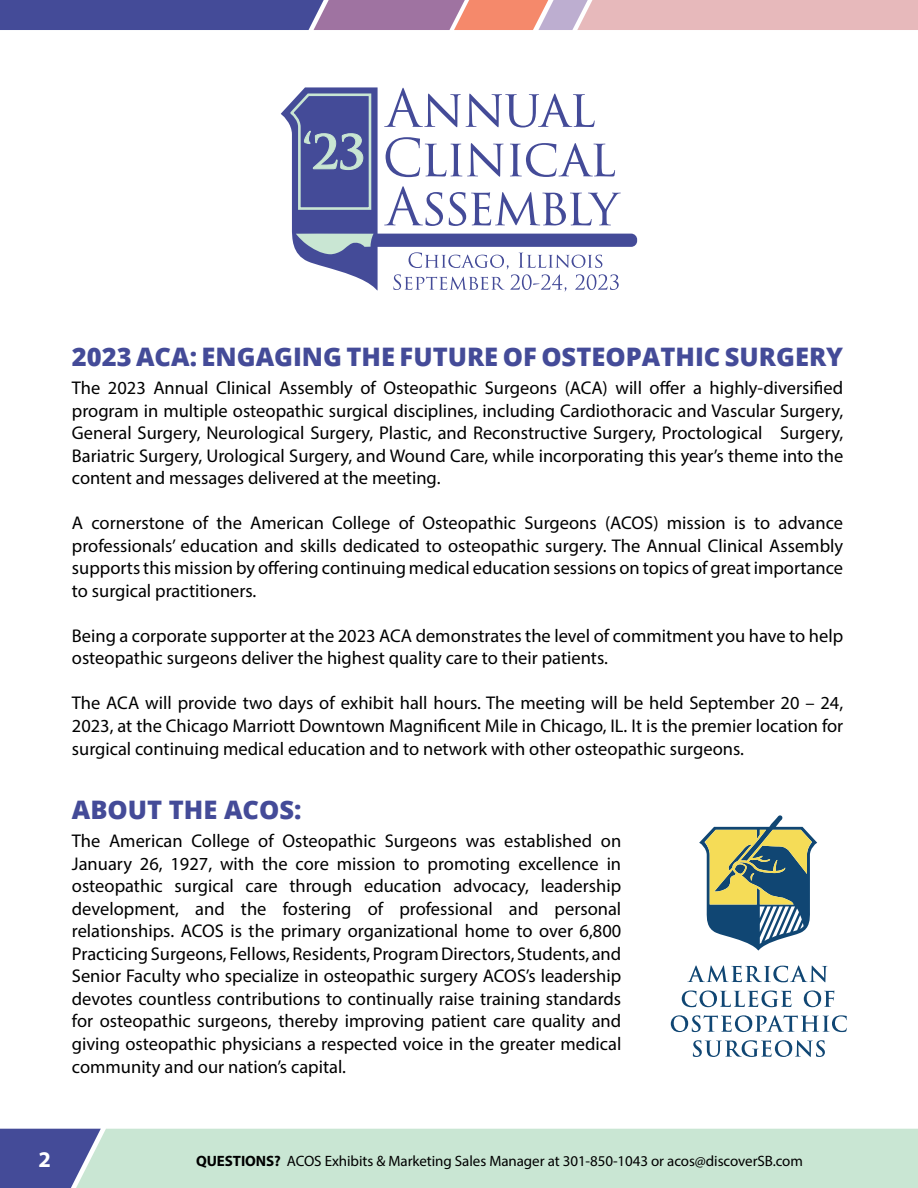
<style>
.page{position:relative;width:918px;height:1188px;background:#fff}
.page>*{position:absolute;margin:0;border:0;box-sizing:border-box;transform-origin:0 0}
.t1{font:800 25.5px "Open Sans";color:#444b98}
.t2{font:700 22.5px "Myriad Pro";color:#fff}
.t3{font:18.45px/22.5px "Myriad Pro";color:#000;text-align:justify}
.t4{font:15px "Myriad Pro";letter-spacing:-.005em;color:#000}
.s1{font-weight:700}
</style>
<div class="page">
<div style="left:0;top:1129px;width:76px;height:59px;background:#444b98"></div>
<svg style="left:0;top:0;width:918px;height:30px;background:#a385a6"></svg>
<div style="left:76px;top:1129px;width:842px;height:59px;background:#c9e6d3"></div>
<svg style="left:687px;top:965px;width:140px;height:17px"></svg>
<svg style="left:682px;top:990px;width:110px;height:17px"></svg>
<svg style="left:804px;top:990px;width:30px;height:17px"></svg>
<svg style="left:671px;top:1015px;width:176px;height:17px"></svg>
<svg style="left:693px;top:1040px;width:132px;height:17px"></svg>
<svg style="left:699px;top:815px;width:118px;height:136px"></svg>
<svg style="left:384px;top:88px;width:211px;height:39px"></svg>
<svg style="left:384px;top:186px;width:59px;height:40px"></svg>
<svg style="left:449px;top:192px;width:172px;height:34px"></svg>
<svg style="left:386px;top:137px;width:118px;height:40px"></svg>
<svg style="left:510px;top:143px;width:105px;height:34px"></svg>
<div style="left:362px;top:234px;width:275px;height:13px;background:#444b98;border-radius:6px"></div>
<svg style="left:393px;top:252px;width:226px;height:40px"></svg>
<svg style="left:281px;top:87px;width:97px;height:203px"></svg>
<h1 class="t1" style="left:72px;top:337px;width:773px">2023 ACA: ENGAGING THE FUTURE OF OSTEOPATHIC SURGERY</h1>
<p class="t3" style="left:72px;top:377px;width:773px">The 2023 Annual Clinical Assembly of Osteopathic Surgeons (ACA) will offer a highly-diversified program in multiple osteopathic surgical disciplines, including Cardiothoracic and Vascular Surgery, General Surgery, Neurological Surgery, Plastic, and Reconstructive Surgery, Proctological Surgery, Bariatric Surgery, Urological Surgery, and Wound Care, while incorporating this year’s theme into the content and messages delivered at the meeting.</p>
<p class="t3" style="left:72px;top:512px;width:773px">A cornerstone of the American College of Osteopathic Surgeons (ACOS) mission is to advance professionals’ education and skills dedicated to osteopathic surgery. The Annual Clinical Assembly supports this mission by offering continuing medical education sessions on topics of great importance to surgical practitioners.</p>
<p class="t3" style="left:72px;top:624px;width:773px">Being a corporate supporter at the 2023 ACA demonstrates the level of commitment you have to help osteopathic surgeons deliver the highest quality care to their patients.</p>
<p class="t3" style="left:72px;top:692px;width:773px">The ACA will provide two days of exhibit hall hours. The meeting will be held September 20 – 24, 2023, at the Chicago Marriott Downtown Magnificent Mile in Chicago, IL. It is the premier location for surgical continuing medical education and to network with other osteopathic surgeons.</p>
<h1 class="t1" style="left:72px;top:790px;width:231px">ABOUT THE ACOS:</h1>
<p class="t3" style="left:72px;top:830px;width:551px">The American College of Osteopathic Surgeons was established on January 26, 1927, with the core mission to promoting excellence in osteopathic surgical care through education advocacy, leadership development, and the fostering of professional and personal relationships. ACOS is the primary organizational home to over 6,800<br>Practicing Surgeons, Fellows, Residents, Program Directors, Students, and Senior Faculty who specialize in osteopathic surgery ACOS’s leadership devotes countless contributions to continually raise training standards for osteopathic surgeons, thereby improving patient care quality and giving osteopathic physicians a respected voice in the greater medical community and our nation’s capital.</p>
<p class="t2" style="left:38px;top:1145px;width:14px">2</p>
<p class="t4" style="left:196px;top:1152px;width:608px"><span class="s1">QUESTIONS?</span> ACOS Exhibits &amp; Marketing Sales Manager at 301-850-1043 or acos@discoverSB.com</p>
</div>
